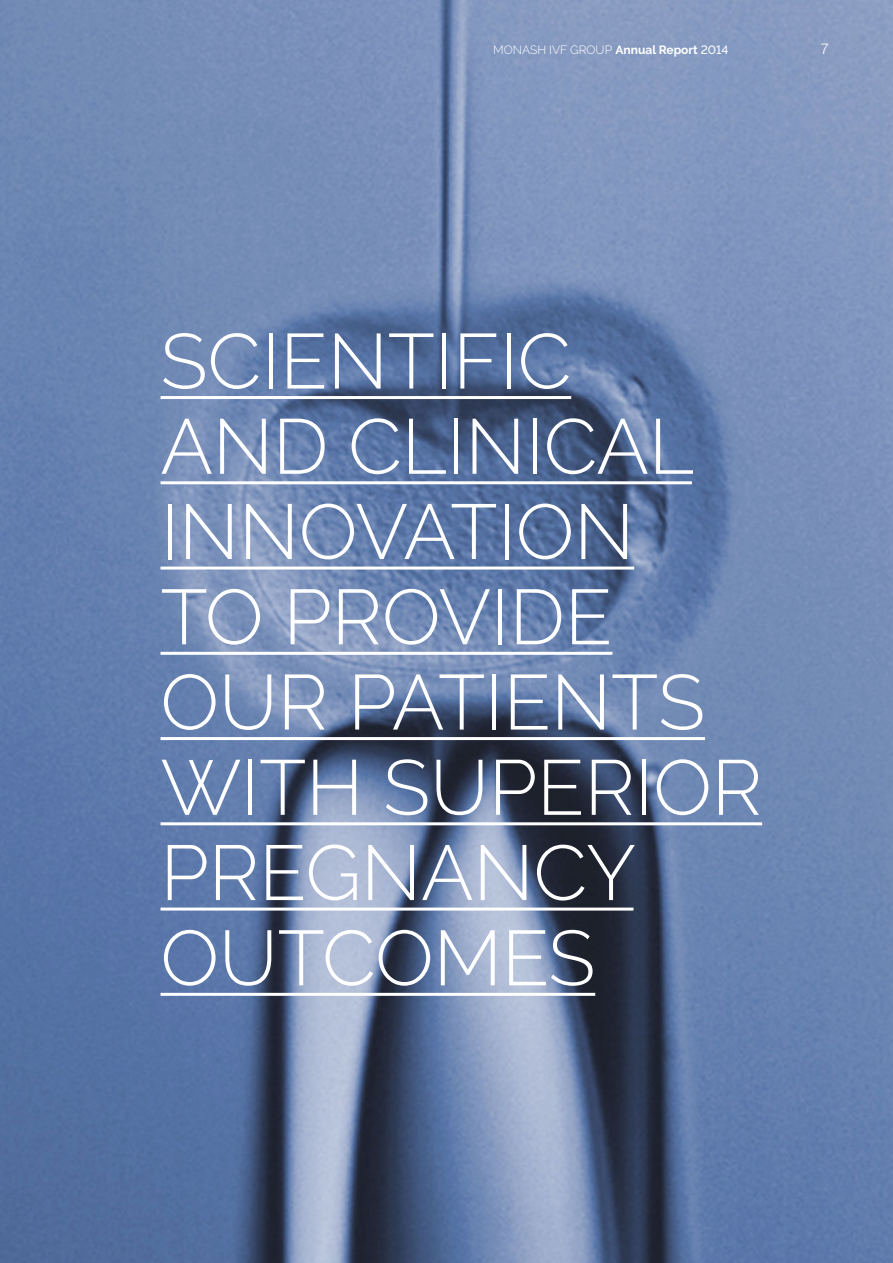
<style>
.page{position:relative;width:893px;height:1263px;background:#fff}
.page>*{position:absolute;margin:0;border:0;box-sizing:border-box;transform-origin:0 0}
.Page_heading{font:300 77.7px/85.2px "Raleway";color:#fff}
.t1{font:300 15px "Helvetica Neue";color:#fff}
.t2{font:300 12px "Raleway";color:#fff}
.s1{font-weight:700}
.s2{font-weight:500}
</style>
<div class="page">
<img style="left:0;top:0;width:893px;height:1263px">
<hr style="left:161px;top:396px;width:410px;height:3px;background:#fff">
<hr style="left:161px;top:481px;width:531px;height:3px;background:#fff">
<hr style="left:161px;top:566px;width:473px;height:3px;background:#fff">
<hr style="left:161px;top:652px;width:451px;height:3px;background:#fff">
<hr style="left:161px;top:737px;width:544px;height:3px;background:#fff">
<hr style="left:161px;top:822px;width:601px;height:3px;background:#fff">
<hr style="left:161px;top:907px;width:472px;height:3px;background:#fff">
<hr style="left:161px;top:993px;width:434px;height:3px;background:#fff">
<p class="t2" style="left:493px;top:43px;width:237px">MONASH IVF GROUP <span class="s1">Annual Report</span> <span class="s2">2014</span></p>
<p class="t1" style="left:821px;top:39px;width:10px">7</p>
<p class="Page_heading" style="left:161px;top:318px;width:603px">SCIENTIFIC<br>AND CLINICAL<br>INNOVATION<br>TO PROVIDE<br>OUR PATIENTS<br>WITH SUPERIOR<br>PREGNANCY<br>OUTCOMES</p>
</div>
